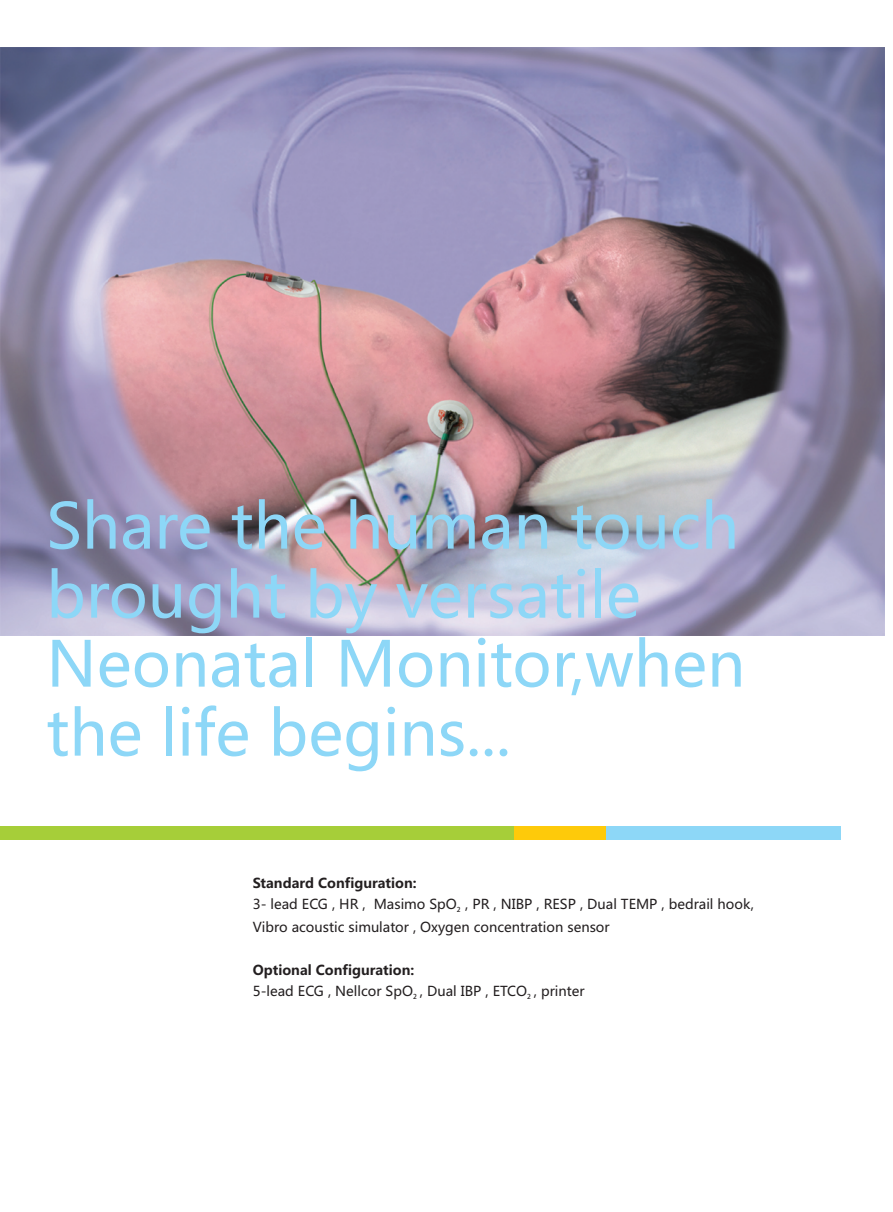
<style>
.page{position:relative;width:893px;height:1212px;background:#fff}
.page>*{position:absolute;margin:0;border:0;box-sizing:border-box;transform-origin:0 0}
.t1{font:61.8px/69px "Microsoft Ya Hei";color:#8dd7f7}
.t2{font:13.5px "Microsoft Ya Hei";color:#231f20}
.t3{font:700 13.5px "Microsoft Ya Hei";color:#231f20}
.t4{font:6.75px "Adobe Heiti Std";color:#231f20}
</style>
<div class="page">
<img style="left:0;top:47px;width:885px;height:589px">
<div style="left:606px;top:826px;width:235px;height:14px;background:#8dd7f7"></div>
<div style="left:514px;top:826px;width:92px;height:14px;background:#feca0a"></div>
<div style="left:0;top:826px;width:514px;height:14px;background:#a6ce39"></div>
<h1 class="t1" style="left:46px;top:497px;width:700px">Share the human touch brought by versatile<br>Neonatal Monitor,when the life begins...</h1>
<p class="t3" style="left:253px;top:877px;width:165px">Standard Configuration:</p>
<p class="t2" style="left:253px;top:898px;width:503px">3- lead ECG , HR , Masimo SpO , PR , NIBP , RESP , Dual TEMP , bedrail hook,</p>
<p class="t4" style="left:457px;top:906px;width:5px">2</p>
<p class="t2" style="left:253px;top:921px;width:358px">Vibro acoustic simulator , Oxygen concentration sensor</p>
<p class="t3" style="left:253px;top:963px;width:163px">Optional Configuration:</p>
<p class="t2" style="left:253px;top:985px;width:333px">5-lead ECG , Nellcor SpO , Dual IBP , ETCO , printer</p>
<p class="t4" style="left:413px;top:992px;width:5px">2</p>
<p class="t4" style="left:527px;top:992px;width:5px">2</p>
</div>
